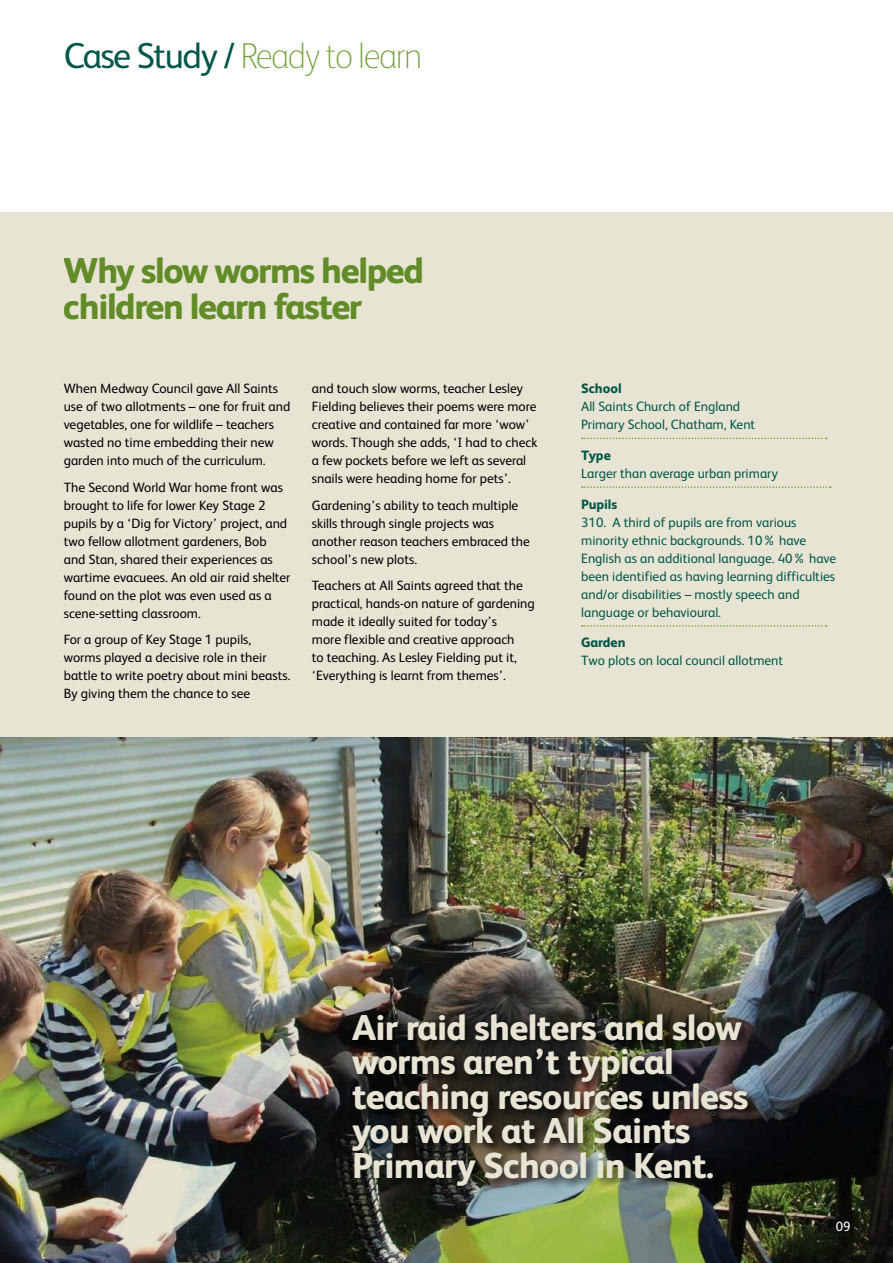
<style>
.page{position:relative;width:893px;height:1263px;background:#fff}
.page>*{position:absolute;margin:0;border:0;box-sizing:border-box;transform-origin:0 0}
.t1{font:800 36px/34.5px "FS Albert";letter-spacing:-.02em;color:#e7e4d3}
.t2{font:800 36px/36px "FS Albert";letter-spacing:-.04em;color:#6d9d31}
.t3{font:100 36px "FS Albert";letter-spacing:-.04em;color:#6d9d31}
.t4{font:13.5px/18px "FS Albert";color:#000}
.t5{font:13.5px/18px "FS Albert";color:#005747}
.t6{font:800 13.5px "FS Albert";color:#005747}
.t7{font:13.5px "FS Albert";color:#fff}
.s1{font-weight:400;color:#005747}
</style>
<div class="page">
<div style="left:0;top:213px;width:893px;height:1050px;background:#e7e4d3"></div>
<img style="left:0;top:738px;width:893px;height:525px">
<svg style="left:582px;top:438px;width:245px;height:1px"></svg>
<svg style="left:582px;top:486px;width:249px;height:2px"></svg>
<svg style="left:582px;top:625px;width:245px;height:2px"></svg>
<div style="left:348px;top:1010px;width:411px;height:187px;background:#000;opacity:.75"></div>
<h1 class="t3" style="left:64px;top:35px;width:360px"><span class="s1">Case Study /</span> Ready to learn</h1>
<h1 class="t2" style="left:64px;top:252px;width:362px">Why slow worms helped children learn faster</h1>
<p class="t4" style="left:64px;top:379px;width:228px">When Medway Council gave All Saints use of two allotments – one for fruit and vegetables, one for wildlife – teachers wasted no time embedding their new garden into much of the curriculum.</p>
<p class="t4" style="left:64px;top:478px;width:228px">The Second World War home front was brought to life for lower Key Stage 2 pupils by a ‘Dig for Victory’ project, and two fellow allotment gardeners, Bob and Stan, shared their experiences as wartime evacuees. An old air raid shelter found on the plot was even used as a scene-setting classroom.</p>
<p class="t4" style="left:64px;top:630px;width:228px">For a group of Key Stage 1 pupils, worms played a decisive role in their battle to write poetry about mini beasts.<br>By giving them the chance to see</p>
<p class="t4" style="left:312px;top:379px;width:227px">and touch slow worms, teacher Lesley Fielding believes their poems were more creative and contained far more ‘wow’ words. Though she adds, ‘I had to check a few pockets before we left as several snails were heading home for pets’.</p>
<p class="t4" style="left:312px;top:496px;width:220px">Gardening’s ability to teach multiple skills through single projects was another reason teachers embraced the school’s new plots.</p>
<p class="t4" style="left:312px;top:576px;width:224px">Teachers at All Saints agreed that the practical, hands-on nature of gardening made it ideally suited for today’s<br>more flexible and creative approach<br>to teaching. As Lesley Fielding put it, ‘Everything is learnt from themes’.</p>
<p class="t6" style="left:581px;top:380px;width:42px">School</p>
<p class="t5" style="left:581px;top:397px;width:176px">All Saints Church of England<br>Primary School, Chatham, Kent</p>
<p class="t6" style="left:581px;top:447px;width:31px">Type</p>
<p class="t5" style="left:581px;top:464px;width:198px">Larger than average urban primary</p>
<p class="t6" style="left:581px;top:496px;width:38px">Pupils</p>
<p class="t5" style="left:581px;top:513px;width:257px">310. A third of pupils are from various minority ethnic backgrounds. 10% have English as an additional language. 40% have been identified as having learning difficulties and/or disabilities – mostly speech and language or behavioural.</p>
<p class="t6" style="left:581px;top:635px;width:46px">Garden</p>
<p class="t5" style="left:581px;top:652px;width:204px">Two plots on local council allotment</p>
<h1 class="t1" style="left:352px;top:1010px;width:398px">Air raid shelters and slow worms aren’t typical teaching resources unless you work at All Saints<br>Primary School in Kent.</h1>
<p class="t7" style="left:836px;top:1218px;width:16px">09</p>
</div>
